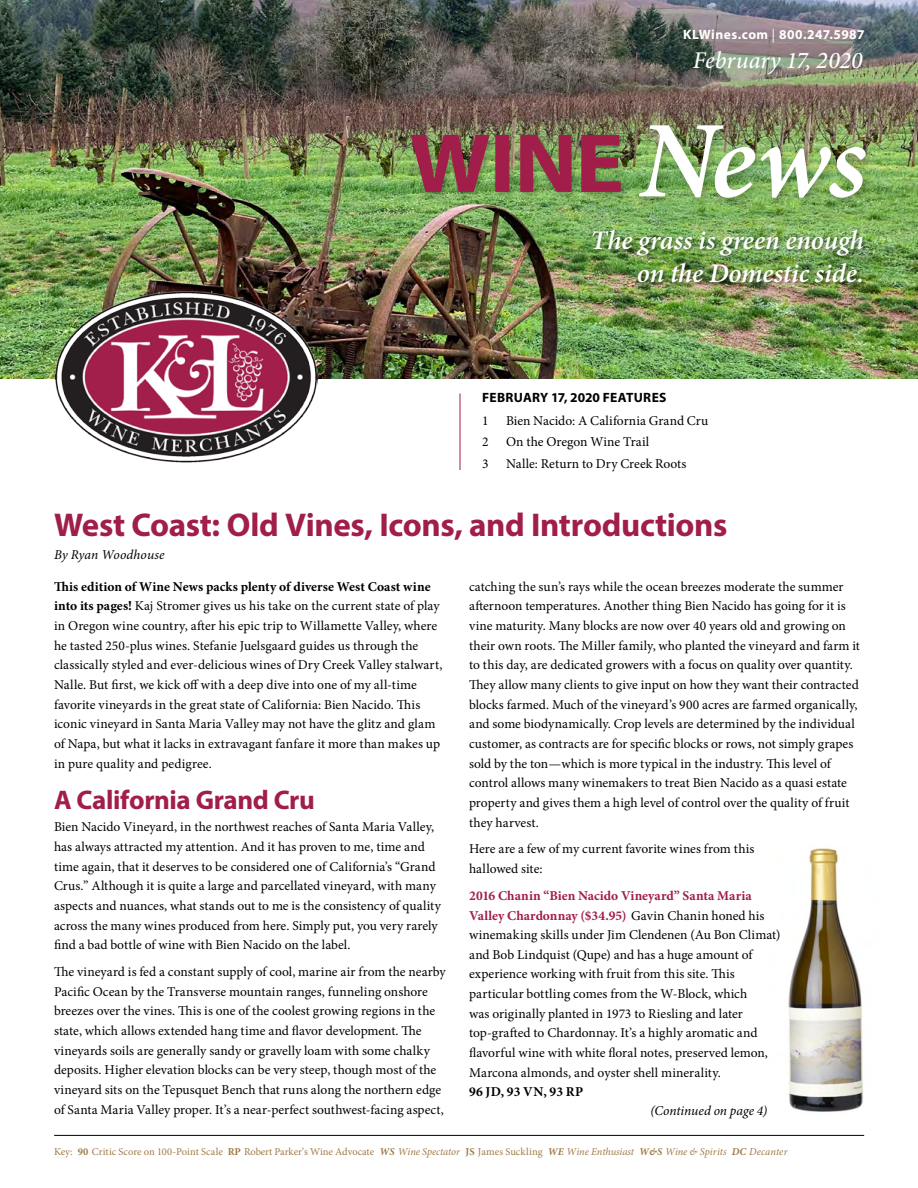
<style>
.page{position:relative;width:918px;height:1188px;background:#fff}
.page>*{position:absolute;margin:0;border:0;box-sizing:border-box;transform-origin:0 0}
.t1{font:700 33px "Myriad Pro";letter-spacing:-.01em;color:#a11d4a}
.t2{font:italic 600 27px/33px "Minion Pro";letter-spacing:-.005em;color:#fff;text-align:right}
.t3{font:700 27px "Myriad Pro";letter-spacing:-.015em;color:#a11d4a}
.t4{font:italic 500 24px "Minion Pro";color:#fff}
.t5{font:13.5px/19.6px "Minion Pro";letter-spacing:.005em;color:#000}
.t6{font:italic 13.5px "Minion Pro";color:#000}
.t7{font:700 13.5px "Myriad Pro";letter-spacing:.035em;color:#fff}
.t8{font:700 13.5px "Myriad Pro";letter-spacing:.015em;color:#000}
.t9{font:700 13.5px "Minion Pro";letter-spacing:.015em;color:#000}
.t10{font:10.5px "Minion Pro";letter-spacing:-.005em;color:#a07b46}
.s1{font-weight:400}
.s2{font-weight:700}
.s3{font-weight:700;color:#a11d4a}
.s4{font-weight:700;font-style:italic}
.s5{font-style:italic}
</style>
<div class="page">
<img style="left:788px;top:848px;width:75px;height:264px">
<hr style="left:54px;top:1135px;width:810px;height:1px;background:#000">
<hr style="left:460px;top:394px;width:1px;height:76px;background:#a11d4a">
<img style="left:0;top:0;width:918px;height:379px">
<img style="left:56px;top:291px;width:262px;height:171px">
<div style="left:407px;top:122px;width:469px;height:86px;background:#000;opacity:.21"></div>
<img style="left:639px;top:125px;width:116px;height:73px">
<img style="left:761px;top:147px;width:105px;height:51px">
<img style="left:411px;top:135px;width:210px;height:57px">
<div style="left:591px;top:229px;width:276px;height:58px;background:#000;opacity:.35"></div>
<p class="t7" style="left:683px;top:26px;width:183px">KLWines.com <span class="s1">|</span> 800.247.5987</p>
<h3 class="t4" style="left:693px;top:44px;width:171px">February 17, 2020</h3>
<h2 class="t2" style="left:591px;top:224px;width:275px">The grass is green enough on the Domestic side.</h2>
<p class="t8" style="left:482px;top:389px;width:186px">FEBRUARY 17, 2020 FEATURES</p>
<p class="t5" style="left:482px;top:410px;width:8px">1</p>
<p class="t5" style="left:506px;top:410px;width:204px">Bien Nacido: A California Grand Cru</p>
<p class="t5" style="left:482px;top:432px;width:8px">2</p>
<p class="t5" style="left:506px;top:432px;width:145px">On the Oregon Wine Trail</p>
<p class="t5" style="left:482px;top:454px;width:8px">3</p>
<p class="t5" style="left:506px;top:454px;width:182px">Nalle: Return to Dry Creek Roots</p>
<h1 class="t1" style="left:54px;top:504px;width:675px">West Coast: Old Vines, Icons, and Introductions</h1>
<p class="t6" style="left:54px;top:545px;width:112px">By Ryan Woodhouse</p>
<p class="t5" style="left:54px;top:577px;width:390px"><span class="s2">This edition of Wine News packs plenty of diverse West Coast wine into its pages!</span> Kaj Stromer gives us his take on the current state of play in Oregon wine country, after his epic trip to Willamette Valley, where he tasted 250-plus wines. Stefanie Juelsgaard guides us through the classically styled and ever-delicious wines of Dry Creek Valley stalwart, Nalle. But first, we kick off with a deep dive into one of my all-time favorite vineyards in the great state of California: Bien Nacido. This iconic vineyard in Santa Maria Valley may not have the glitz and glam of Napa, but what it lacks in extravagant fanfare it more than makes up in pure quality and pedigree.</p>
<h2 class="t3" style="left:54px;top:783px;width:262px">A California Grand Cru</h2>
<p class="t5" style="left:54px;top:817px;width:388px">Bien Nacido Vineyard, in the northwest reaches of Santa Maria Valley, has always attracted my attention. And it has proven to me, time and time again, that it deserves to be considered one of California’s “Grand Crus.” Although it is quite a large and parcellated vineyard, with many aspects and nuances, what stands out to me is the consistency of quality across the many wines produced from here. Simply put, you very rarely find a bad bottle of wine with Bien Nacido on the label.</p>
<p class="t5" style="left:54px;top:962px;width:393px">The vineyard is fed a constant supply of cool, marine air from the nearby Pacific Ocean by the Transverse mountain ranges, funneling onshore breezes over the vines. This is one of the coolest growing regions in the state, which allows extended hang time and flavor development. The vineyards soils are generally sandy or gravelly loam with some chalky deposits. Higher elevation blocks can be very steep, though most of the vineyard sits on the Tepusquet Bench that runs along the northern edge of Santa Maria Valley proper. It’s a near-perfect southwest-facing aspect,</p>
<p class="t5" style="left:469px;top:577px;width:393px">catching the sun’s rays while the ocean breezes moderate the summer afternoon temperatures. Another thing Bien Nacido has going for it is vine maturity. Many blocks are now over 40 years old and growing on their own roots. The Miller family, who planted the vineyard and farm it to this day, are dedicated growers with a focus on quality over quantity.<br>They allow many clients to give input on how they want their contracted blocks farmed. Much of the vineyard’s 900 acres are farmed organically, and some biodynamically. Crop levels are determined by the individual customer, as contracts are for specific blocks or rows, not simply grapes sold by the ton—which is more typical in the industry. This level of control allows many winemakers to treat Bien Nacido as a quasi estate property and gives them a high level of control over the quality of fruit they harvest.</p>
<p class="t5" style="left:469px;top:839px;width:287px">Here are a few of my current favorite wines from this hallowed site:</p>
<p class="t5" style="left:469px;top:886px;width:313px"><span class="s3">2016 Chanin “Bien Nacido Vineyard” Santa Maria Valley Chardonnay ($34.95)</span> Gavin Chanin honed his winemaking skills under Jim Clendenen (Au Bon Climat) and Bob Lindquist (Qupe) and has a huge amount of experience working with fruit from this site. This particular bottling comes from the W-Block, which<br>was originally planted in 1973 to Riesling and later top-grafted to Chardonnay. It’s a highly aromatic and flavorful wine with white floral notes, preserved lemon, Marcona almonds, and oyster shell minerality.</p>
<p class="t9" style="left:469px;top:1083px;width:116px">96 JD, 93 VN, 93 RP</p>
<p class="t6" style="left:651px;top:1101px;width:118px">(Continued on page 4)</p>
<p class="t10" style="left:54px;top:1144px;width:735px">Key: <span class="s2">90</span> Critic Score on 100-Point Scale <span class="s2">RP</span> Robert Parker’s Wine Advocate <span class="s4">WS</span> <span class="s5">Wine Spectator</span> <span class="s2">JS</span> James Suckling <span class="s4">WE</span> <span class="s5">Wine Enthusiast</span> <span class="s4">W&amp;S</span> <span class="s5">Wine &amp; Spirits</span> <span class="s4">DC</span> <span class="s5">Decanter</span></p>
</div>
